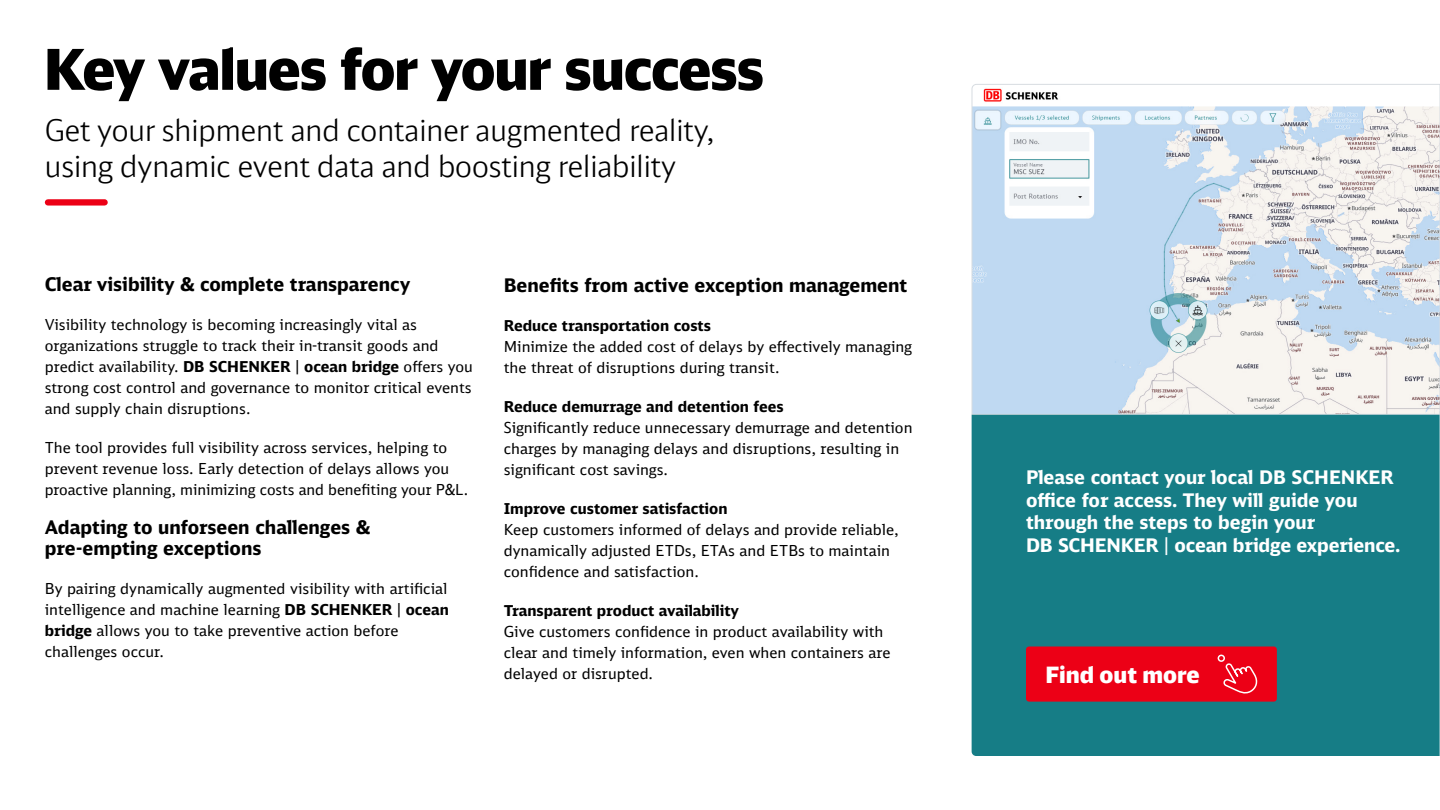
<style>
.page{position:relative;width:1440px;height:810px;background:#fff}
.page>*{position:absolute;margin:0;border:0;box-sizing:border-box;transform-origin:0 0}
.t1{font:900 56.25px "DB Neo Head";letter-spacing:-.025em;color:#000}
.t2{font:300 30px/36px "DB Neo Head";color:#000}
.t3{font:900 22.5px "DB Neo Head";color:#fff}
.t4{font:700 18.75px/21px "DB Neo Sans";color:#000}
.t5{font:700 18.75px/22.5px "DB Neo Sans";color:#fff}
.t6{font:15px/21px "DB Sans";color:#000}
.t7{font:700 15px "DB Neo Sans";color:#000}
.s1{font-family:"DB Neo Sans";font-weight:700}
.s2{font-weight:400}
</style>
<div class="page">
<svg style="left:971px;top:84px;width:469px;height:331px"></svg>
<div style="left:972px;top:415px;width:468px;height:341px;background:#167d86"></div>
<div style="left:48px;top:199px;width:57px;height:7px;background:#ec0016"></div>
<div style="left:1026px;top:647px;width:251px;height:55px;background:#ec0016;border-radius:3px"></div>
<svg style="left:1223px;top:663px;width:35px;height:31px"></svg>
<div style="left:1218px;top:655px;width:7px;height:7px;border:2px solid #fff;border-radius:50%"></div>
<h1 class="t1" style="left:44px;top:33px;width:722px">Key values for your success</h1>
<h2 class="t2" style="left:45px;top:112px;width:671px">Get your shipment and container augmented reality, using dynamic event data and boosting reliability</h2>
<p class="t4" style="left:45px;top:273px;width:367px">Clear visibility &amp; complete transparency</p>
<p class="t6" style="left:45px;top:314px;width:430px">Visibility technology is becoming increasingly vital as organizations struggle to track their in-transit goods and predict availability. <span class="s1">DB SCHENKER</span> | <span class="s1">ocean bridge</span> offers you strong cost control and governance to monitor critical events and supply chain disruptions.</p>
<p class="t6" style="left:45px;top:437px;width:425px">The tool provides full visibility across services, helping to prevent revenue loss. Early detection of delays allows you proactive planning, minimizing costs and benefiting your P&amp;L.</p>
<p class="t4" style="left:45px;top:516px;width:327px">Adapting to unforseen challenges &amp; pre-empting exceptions</p>
<p class="t6" style="left:45px;top:578px;width:406px">By pairing dynamically augmented visibility with artificial intelligence and machine learning <span class="s1">DB SCHENKER</span> | <span class="s1">ocean bridge</span> allows you to take preventive action before challenges occur.</p>
<p class="t4" style="left:504px;top:274px;width:405px">Benefits from active exception management</p>
<p class="t7" style="left:504px;top:316px;width:209px">Reduce transportation costs</p>
<p class="t6" style="left:504px;top:336px;width:410px">Minimize the added cost of delays by effectively managing the threat of disruptions during transit.</p>
<p class="t7" style="left:504px;top:397px;width:281px">Reduce demurrage and detention fees</p>
<p class="t6" style="left:504px;top:417px;width:410px">Significantly reduce unnecessary demurrage and detention charges by managing delays and disruptions, resulting in significant cost savings.</p>
<p class="t7" style="left:504px;top:499px;width:225px">Improve customer satisfaction</p>
<p class="t6" style="left:504px;top:519px;width:396px">Keep customers informed of delays and provide reliable, dynamically adjusted ETDs, ETAs and ETBs to maintain confidence and satisfaction.</p>
<p class="t7" style="left:504px;top:601px;width:237px">Transparent product availability</p>
<p class="t6" style="left:504px;top:621px;width:388px">Give customers confidence in product availability with clear and timely information, even when containers are delayed or disrupted.</p>
<p class="t5" style="left:1026px;top:466px;width:376px">Please contact your local DB SCHENKER office for access. They will guide you through the steps to begin your<br>DB SCHENKER <span class="s2">|</span> ocean bridge experience.</p>
<h3 class="t3" style="left:1045px;top:661px;width:156px">Find out more</h3>
</div>
